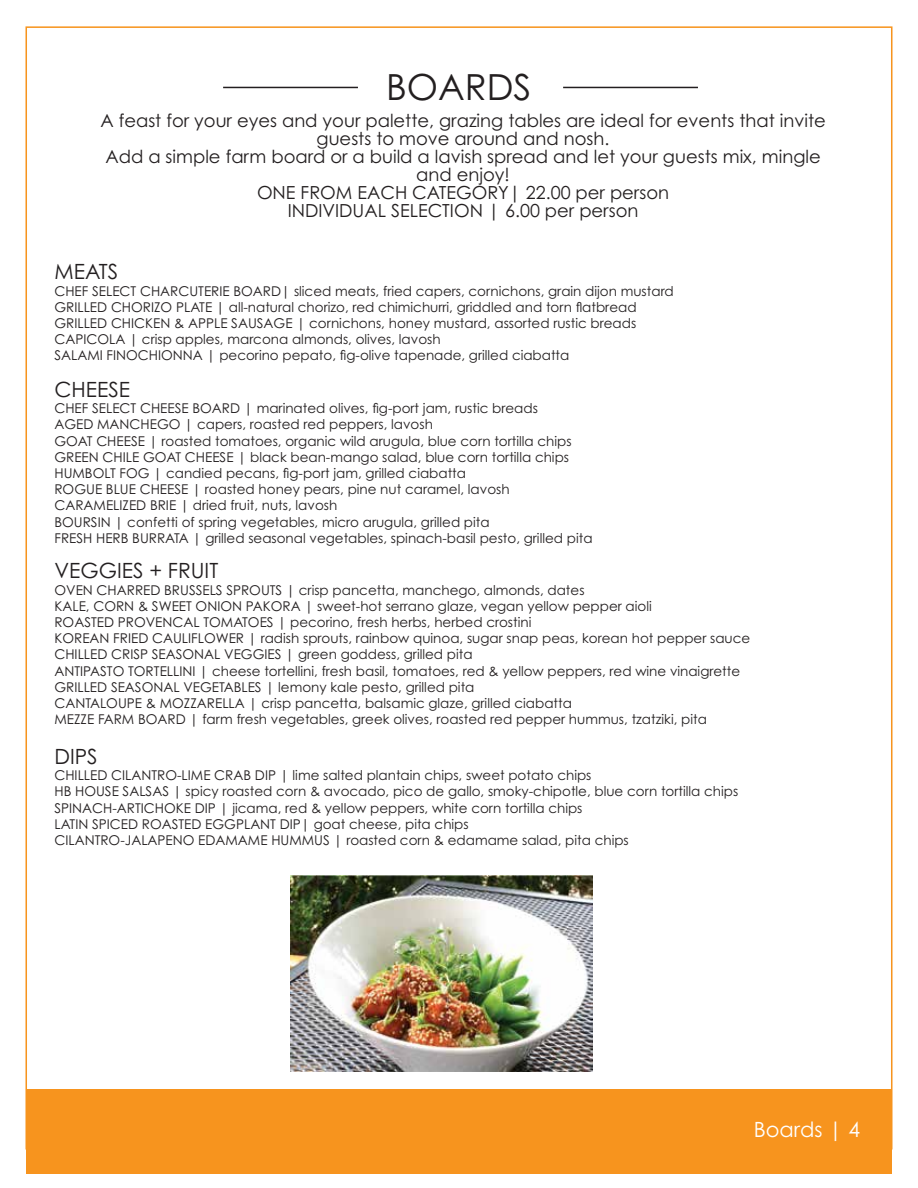
<style>
.page{position:relative;width:918px;height:1188px;background:#fff}
.page>*{position:absolute;margin:0;border:0;box-sizing:border-box;transform-origin:0 0}
.t1{font:36px "Century Gothic Pro";color:#231f20}
.t2{font:21px "Century Gothic Pro";color:#231f20}
.t3{font:21px "Century Gothic Pro";color:#fff}
.t4{font:18px/18px "Century Gothic Pro";color:#231f20;text-align:center}
.t5{font:13.5px/16.2px "Century Gothic Pro";color:#231f20}
</style>
<div class="page">
<div style="left:26px;top:1090px;width:865px;height:84px;background:#f7941e"></div>
<hr style="left:223px;top:87px;width:135px;height:1px;background:#231f20">
<hr style="left:563px;top:87px;width:135px;height:1px;background:#231f20">
<img style="left:291px;top:875px;width:302px;height:197px">
<h1 class="t1" style="left:386px;top:66px;width:147px">BOARDS</h1>
<p class="t4" style="left:100px;top:111px;width:727px">A feast for your eyes and your palette, grazing tables are ideal for events that invite guests to move around and nosh.<br>Add a simple farm board or a build a lavish spread and let your guests mix, mingle and enjoy!<br>ONE FROM EACH CATEGORY| 22.00 per person<br>INDIVIDUAL SELECTION | 6.00 per person</p>
<h2 class="t2" style="left:54px;top:259px;width:65px">MEATS</h2>
<p class="t5" style="left:54px;top:282px;width:621px">CHEF SELECT CHARCUTERIE BOARD| sliced meats, fried capers, cornichons, grain dijon mustard GRILLED CHORIZO PLATE | all-natural chorizo, red chimichurri, griddled and torn flatbread GRILLED CHICKEN &amp; APPLE SAUSAGE | cornichons, honey mustard, assorted rustic breads CAPICOLA | crisp apples, marcona almonds, olives, lavosh<br>SALAMI FINOCHIONNA | pecorino pepato, fig-olive tapenade, grilled ciabatta</p>
<h2 class="t2" style="left:54px;top:377px;width:77px">CHEESE</h2>
<p class="t5" style="left:54px;top:400px;width:540px">CHEF SELECT CHEESE BOARD | marinated olives, fig-port jam, rustic breads<br>AGED MANCHEGO | capers, roasted red peppers, lavosh<br>GOAT CHEESE | roasted tomatoes, organic wild arugula, blue corn tortilla chips GREEN CHILE GOAT CHEESE | black bean-mango salad, blue corn tortilla chips HUMBOLT FOG | candied pecans, fig-port jam, grilled ciabatta<br>ROGUE BLUE CHEESE | roasted honey pears, pine nut caramel, lavosh CARAMELIZED BRIE | dried fruit, nuts, lavosh<br>BOURSIN | confetti of spring vegetables, micro arugula, grilled pita<br>FRESH HERB BURRATA | grilled seasonal vegetables, spinach-basil pesto, grilled pita</p>
<h2 class="t2" style="left:54px;top:558px;width:165px">VEGGIES + FRUIT</h2>
<p class="t5" style="left:54px;top:581px;width:697px">OVEN CHARRED BRUSSELS SPROUTS | crisp pancetta, manchego, almonds, dates<br>KALE, CORN &amp; SWEET ONION PAKORA | sweet-hot serrano glaze, vegan yellow pepper aioli<br>ROASTED PROVENCAL TOMATOES | pecorino, fresh herbs, herbed crostini<br>KOREAN FRIED CAULIFLOWER | radish sprouts, rainbow quinoa, sugar snap peas, korean hot pepper sauce CHILLED CRISP SEASONAL VEGGIES | green goddess, grilled pita<br>ANTIPASTO TORTELLINI | cheese tortellini, fresh basil, tomatoes, red &amp; yellow peppers, red wine vinaigrette GRILLED SEASONAL VEGETABLES | lemony kale pesto, grilled pita<br>CANTALOUPE &amp; MOZZARELLA | crisp pancetta, balsamic glaze, grilled ciabatta<br>MEZZE FARM BOARD | farm fresh vegetables, greek olives, roasted red pepper hummus, tzatziki, pita</p>
<h2 class="t2" style="left:54px;top:744px;width:45px">DIPS</h2>
<p class="t5" style="left:54px;top:767px;width:685px">CHILLED CILANTRO-LIME CRAB DIP | lime salted plantain chips, sweet potato chips<br>HB HOUSE SALSAS | spicy roasted corn &amp; avocado, pico de gallo, smoky-chipotle, blue corn tortilla chips SPINACH-ARTICHOKE DIP | jicama, red &amp; yellow peppers, white corn tortilla chips<br>LATIN SPICED ROASTED EGGPLANT DIP| goat cheese, pita chips<br>CILANTRO-JALAPENO EDAMAME HUMMUS | roasted corn &amp; edamame salad, pita chips</p>
<h2 class="t3" style="left:754px;top:1117px;width:108px">Boards | 4</h2>
</div>
